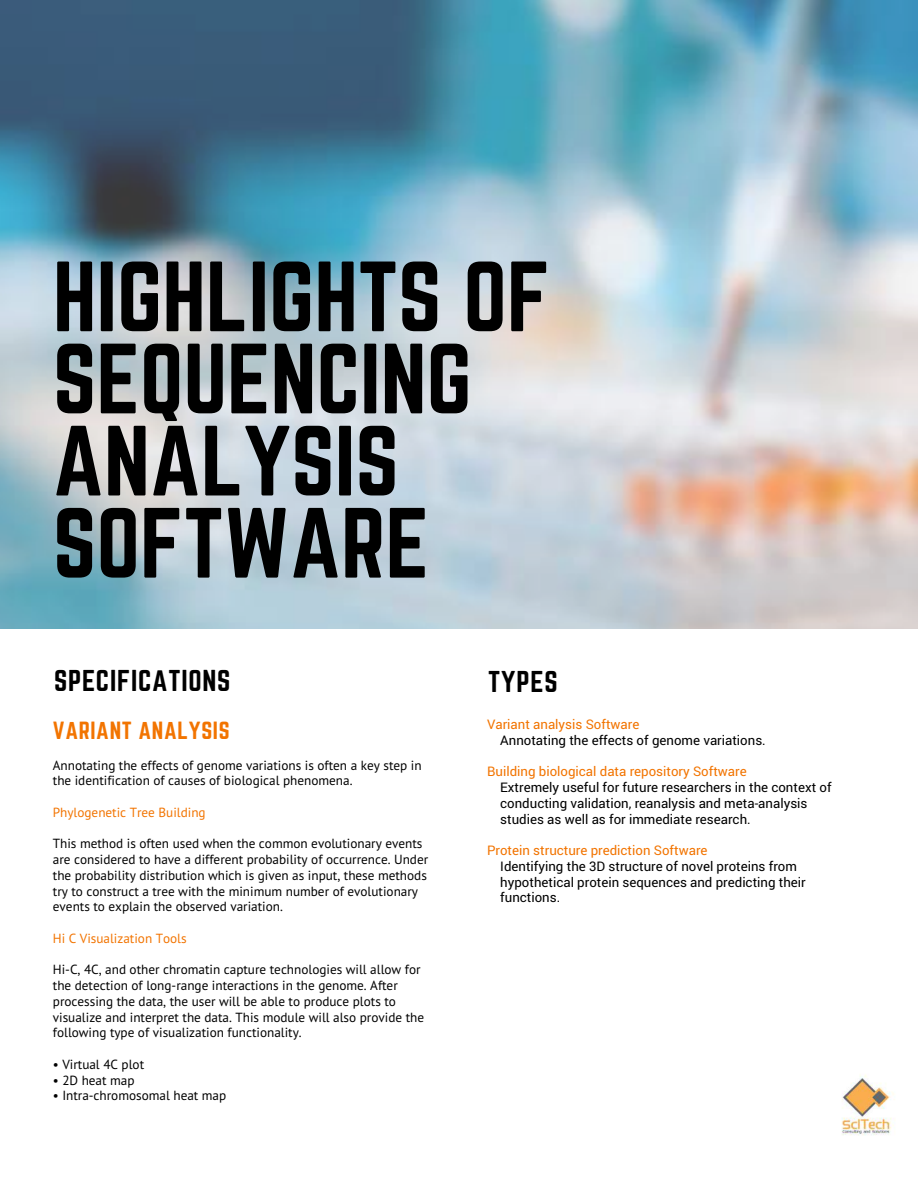
<style>
.page{position:relative;width:918px;height:1188px;background:#fff}
.page>*{position:absolute;margin:0;border:0;box-sizing:border-box;transform-origin:0 0}
.t1{font:87.15px/82.2px "Norwester";color:#000}
.t2{font:26.4px "Norwester";letter-spacing:.03em;color:#000}
.t3{font:21.75px "Norwester";letter-spacing:.03em;color:#f27400}
.t4{font:13.2px/15.8px "PT Sans";color:#000}
.t5{font:13.2px/15.8px "Roboto";color:#000}
.t6{font:13.2px "Roboto";color:#f27400}
.t7{font:13.2px "PT Sans";color:#f27400}
</style>
<div class="page">
<img style="left:0;top:0;width:918px;height:629px">
<img style="left:841px;top:1074px;width:53px;height:62px">
<h1 class="t1" style="left:53px;top:260px;width:499px">HIGHLIGHTS OF<br>SEQUENCING<br>ANALYSIS<br>SOFTWARE</h1>
<h2 class="t2" style="left:54px;top:668px;width:178px">SPECIFICATIONS</h2>
<h3 class="t3" style="left:53px;top:720px;width:178px">VARIANT ANALYSIS</h3>
<p class="t4" style="left:53px;top:757px;width:370px">Annotating the effects of genome variations is often a key step in the identification of causes of biological phenomena.</p>
<p class="t7" style="left:53px;top:804px;width:154px">Phylogenetic Tree Building</p>
<p class="t4" style="left:53px;top:836px;width:377px">This method is often used when the common evolutionary events are considered to have a different probability of occurrence. Under the probability distribution which is given as input, these methods try to construct a tree with the minimum number of evolutionary events to explain the observed variation.</p>
<p class="t7" style="left:53px;top:930px;width:135px">Hi C Visualization Tools</p>
<p class="t4" style="left:53px;top:962px;width:373px">Hi-C, 4C, and other chromatin capture technologies will allow for the detection of long-range interactions in the genome. After processing the data, the user will be able to produce plots to visualize and interpret the data. This module will also provide the following type of visualization functionality.</p>
<p class="t4" style="left:53px;top:1056px;width:93px">• Virtual 4C plot</p>
<p class="t4" style="left:53px;top:1072px;width:83px">• 2D heat map</p>
<p class="t4" style="left:53px;top:1088px;width:175px">• Intra-chromosomal heat map</p>
<h2 class="t2" style="left:488px;top:669px;width:71px">TYPES</h2>
<p class="t6" style="left:487px;top:715px;width:154px">Variant analysis Software</p>
<p class="t5" style="left:500px;top:732px;width:267px">Annotating the effects of genome variations.</p>
<p class="t6" style="left:487px;top:763px;width:261px">Building biological data repository Software</p>
<p class="t5" style="left:500px;top:779px;width:333px">Extremely useful for future researchers in the context of conducting validation, reanalysis and meta-analysis studies as well as for immediate research.</p>
<p class="t6" style="left:487px;top:841px;width:222px">Protein structure prediction Software</p>
<p class="t5" style="left:500px;top:858px;width:307px">Identifying the 3D structure of novel proteins from hypothetical protein sequences and predicting their functions.</p>
</div>
